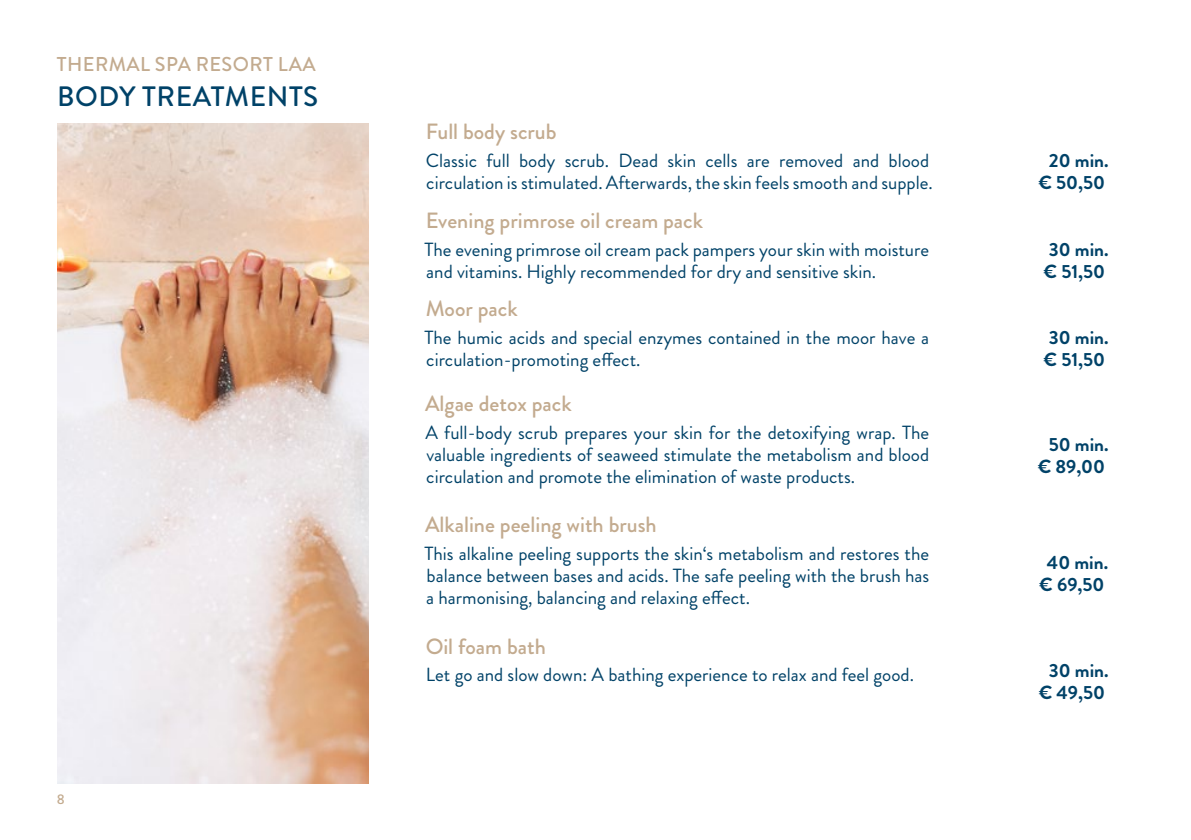
<style>
.page{position:relative;width:1191px;height:840px;background:#fff}
.page>*{position:absolute;margin:0;border:0;box-sizing:border-box;transform-origin:0 0}
.t1{font:500 28px "Brandon Grotesque";letter-spacing:.02em;color:#004268}
.t2{font:500 22px "Brandon Grotesque";color:#c3ab8f}
.t3{font:500 20px "Brandon Grotesque";letter-spacing:.02em;color:#c3ab8f}
.t4{font:19px/22px "Brandon Grotesque";color:#004268}
.t5{font:700 19px/22px "Brandon Grotesque";color:#004268;text-align:center}
.t6{font:500 14px "Brandon Grotesque";color:#c3ab8f}
</style>
<div class="page">
<img style="left:57px;top:123px;width:312px;height:659px">
<p class="t3" style="left:57px;top:50px;width:260px">THERMAL SPA RESORT LAA</p>
<h1 class="t1" style="left:57px;top:76px;width:263px">BODY TREATMENTS</h1>
<p class="t6" style="left:57px;top:788px;width:10px">8</p>
<p class="t2" style="left:426px;top:116px;width:132px">Full body scrub</p>
<p class="t4" style="left:426px;top:149px;width:508px">Classic full body scrub. Dead skin cells are removed and blood circulation is stimulated. Afterwards, the skin feels smooth and supple.</p>
<p class="t5" style="left:1038px;top:149px;width:72px">20 min. € 50,50</p>
<p class="t2" style="left:426px;top:205px;width:279px">Evening primrose oil cream pack</p>
<p class="t4" style="left:424px;top:238px;width:506px">The evening primrose oil cream pack pampers your skin with moisture and vitamins. Highly recommended for dry and sensitive skin.</p>
<p class="t5" style="left:1043px;top:238px;width:67px;text-align:left">30 min. € 51,50</p>
<p class="t2" style="left:426px;top:293px;width:93px">Moor pack</p>
<p class="t4" style="left:424px;top:326px;width:506px">The humic acids and special enzymes contained in the moor have a circulation-promoting effect.</p>
<p class="t5" style="left:1043px;top:326px;width:67px;text-align:left">30 min. € 51,50</p>
<p class="t2" style="left:425px;top:388px;width:148px">Algae detox pack</p>
<p class="t4" style="left:425px;top:421px;width:505px;text-align:justify">A full-body scrub prepares your skin for the detoxifying wrap. The valuable ingredients of seaweed stimulate the metabolism and blood circulation and promote the elimination of waste products.</p>
<p class="t5" style="left:1037px;top:433px;width:72px">50 min. € 89,00</p>
<p class="t2" style="left:425px;top:508px;width:233px">Alkaline peeling with brush</p>
<p class="t4" style="left:424px;top:542px;width:506px;text-align:justify">This alkaline peeling supports the skin‘s metabolism and restores the balance between bases and acids. The safe peeling with the brush has a harmonising, balancing and relaxing effect.</p>
<p class="t5" style="left:1039px;top:551px;width:70px">40 min. € 69,50</p>
<p class="t2" style="left:426px;top:630px;width:122px">Oil foam bath</p>
<p class="t4" style="left:426px;top:663px;width:489px">Let go and slow down: A bathing experience to relax and feel good.</p>
<p class="t5" style="left:1038px;top:659px;width:71px">30 min. € 49,50</p>
</div>
